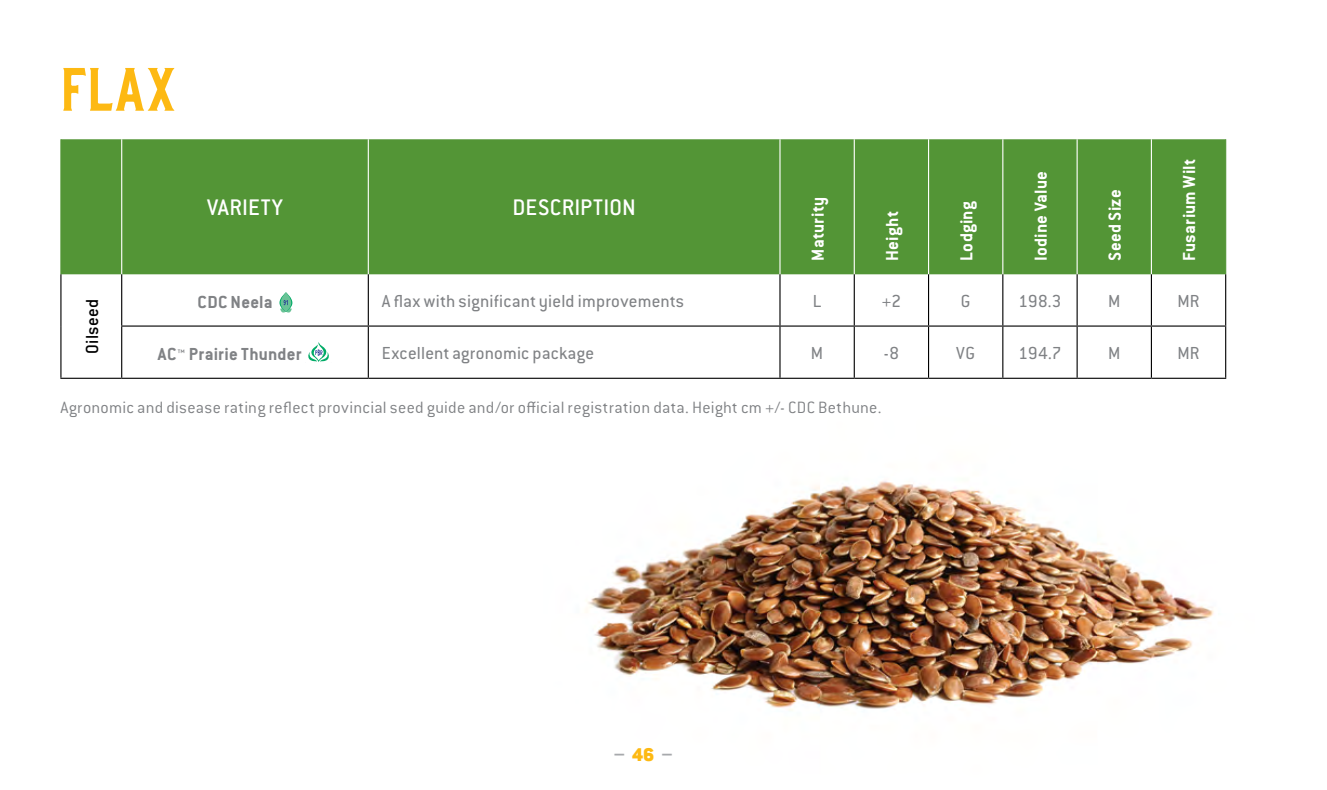
<style>
.page{position:relative;width:1327px;height:790px;background:#fff}
.page>*{position:absolute;margin:0;border:0;box-sizing:border-box;transform-origin:0 0}
.t1{font:56.25px "Gin";color:#fdb913}
.t2{font:500 24.75px "Conduit ITC Pro";letter-spacing:.01em;color:#fff}
.t3{font:700 20.25px "Conduit ITC Pro";color:#a7a9ac}
.t4{font:19.12px "Conduit ITC Pro";letter-spacing:.015em;color:#808285}
.t5{font:700 19.12px "Conduit ITC Pro";letter-spacing:.01em;color:#fff}
.t6{font:700 19.12px "Conduit ITC Pro";letter-spacing:.01em;color:#808285}
.t7{font:500 19.12px "Conduit ITC Pro";letter-spacing:.015em;color:#000}
.t8{font:300 18px "Conduit ITC Pro";letter-spacing:.015em;color:#808285}
.s1{font-weight:900;color:#fdb913}
</style>
<div class="page">
<img style="left:543px;top:337px;width:684px;height:374px">
<div style="left:61px;top:139px;width:1164px;height:135px;background:#539536"></div>
<hr style="left:121px;top:139px;width:1px;height:135px;background:#fff">
<hr style="left:368px;top:139px;width:1px;height:135px;background:#fff">
<hr style="left:779px;top:139px;width:1px;height:135px;background:#fff">
<hr style="left:853px;top:139px;width:1px;height:135px;background:#fff">
<hr style="left:928px;top:139px;width:1px;height:135px;background:#fff">
<hr style="left:1002px;top:139px;width:1px;height:135px;background:#fff">
<hr style="left:1076px;top:139px;width:1px;height:135px;background:#fff">
<hr style="left:1150px;top:139px;width:1px;height:135px;background:#fff">
<hr style="left:60px;top:139px;width:1px;height:135px;background:#539536">
<hr style="left:1225px;top:139px;width:1px;height:135px;background:#539536">
<hr style="left:60px;top:274px;width:1px;height:52px;background:#000">
<hr style="left:60px;top:326px;width:1px;height:52px;background:#000">
<hr style="left:60px;top:378px;width:62px;height:1px;background:#000">
<hr style="left:121px;top:274px;width:1px;height:51px;background:#000">
<hr style="left:368px;top:274px;width:1px;height:51px;background:#000">
<hr style="left:779px;top:274px;width:1px;height:51px;background:#000">
<hr style="left:853px;top:274px;width:1px;height:51px;background:#000">
<hr style="left:928px;top:274px;width:1px;height:51px;background:#000">
<hr style="left:1002px;top:274px;width:1px;height:51px;background:#000">
<hr style="left:1076px;top:274px;width:1px;height:51px;background:#000">
<hr style="left:1150px;top:274px;width:1px;height:51px;background:#000">
<hr style="left:1225px;top:274px;width:1px;height:51px;background:#000">
<hr style="left:121px;top:325px;width:247px;height:2px;background:#000">
<hr style="left:121px;top:327px;width:1px;height:51px;background:#000">
<hr style="left:368px;top:325px;width:412px;height:2px;background:#000">
<hr style="left:368px;top:327px;width:1px;height:51px;background:#000">
<hr style="left:780px;top:325px;width:74px;height:2px;background:#000">
<hr style="left:779px;top:327px;width:1px;height:51px;background:#000">
<hr style="left:854px;top:325px;width:74px;height:2px;background:#000">
<hr style="left:853px;top:327px;width:1px;height:51px;background:#000">
<hr style="left:928px;top:325px;width:74px;height:2px;background:#000">
<hr style="left:928px;top:327px;width:1px;height:51px;background:#000">
<hr style="left:1002px;top:325px;width:75px;height:2px;background:#000">
<hr style="left:1002px;top:327px;width:1px;height:51px;background:#000">
<hr style="left:1077px;top:325px;width:74px;height:2px;background:#000">
<hr style="left:1076px;top:327px;width:1px;height:51px;background:#000">
<hr style="left:1151px;top:325px;width:75px;height:2px;background:#000">
<hr style="left:1150px;top:327px;width:1px;height:51px;background:#000">
<hr style="left:1225px;top:327px;width:1px;height:51px;background:#000">
<hr style="left:122px;top:378px;width:246px;height:1px;background:#000">
<hr style="left:368px;top:378px;width:412px;height:1px;background:#000">
<hr style="left:780px;top:378px;width:74px;height:1px;background:#000">
<hr style="left:854px;top:378px;width:74px;height:1px;background:#000">
<hr style="left:928px;top:378px;width:74px;height:1px;background:#000">
<hr style="left:1002px;top:378px;width:75px;height:1px;background:#000">
<hr style="left:1077px;top:378px;width:74px;height:1px;background:#000">
<hr style="left:1151px;top:378px;width:75px;height:1px;background:#000">
<svg style="left:279px;top:292px;width:13px;height:20px"></svg>
<svg style="left:281px;top:292px;width:10px;height:20px"></svg>
<svg style="left:280px;top:300px;width:12px;height:12px"></svg>
<svg style="left:308px;top:342px;width:21px;height:20px"></svg>
<h1 class="t1" style="left:61px;top:50px;width:115px">FLAX</h1>
<h2 class="t2" style="left:207px;top:194px;width:78px">VARIETY</h2>
<h2 class="t2" style="left:512px;top:194px;width:125px">DESCRIPTION</h2>
<p class="t5" style="left:806px;top:261px;width:65px;rotate:-90deg">Maturity</p>
<p class="t5" style="left:881px;top:261px;width:51px;rotate:-90deg">Height</p>
<p class="t5" style="left:955px;top:261px;width:61px;rotate:-90deg">Lodging</p>
<p class="t5" style="left:1029px;top:261px;width:91px;rotate:-90deg">Iodine Value</p>
<p class="t5" style="left:1103px;top:261px;width:73px;rotate:-90deg">Seed Size</p>
<p class="t5" style="left:1178px;top:261px;width:103px;rotate:-90deg">Fusarium Wilt</p>
<p class="t7" style="left:81px;top:354px;width:56px;rotate:-90deg">Oilseed</p>
<p class="t6" style="left:198px;top:291px;width:77px">CDC Neela</p>
<p class="t4" style="left:382px;top:290px;width:304px">A flax with significant yield improvements</p>
<p class="t4" style="left:813px;top:290px;width:10px">L</p>
<p class="t4" style="left:881px;top:290px;width:21px">+2</p>
<p class="t4" style="left:960px;top:290px;width:11px">G</p>
<p class="t4" style="left:1018px;top:290px;width:45px">198.3</p>
<p class="t4" style="left:1108px;top:290px;width:14px">M</p>
<p class="t4" style="left:1177px;top:290px;width:24px">MR</p>
<p class="t6" style="left:158px;top:343px;width:145px">AC™ Prairie Thunder</p>
<p class="t4" style="left:382px;top:342px;width:214px">Excellent agronomic package</p>
<p class="t4" style="left:811px;top:342px;width:14px">M</p>
<p class="t4" style="left:883px;top:342px;width:17px">-8</p>
<p class="t4" style="left:956px;top:342px;width:20px">VG</p>
<p class="t4" style="left:1018px;top:342px;width:45px">194.7</p>
<p class="t4" style="left:1108px;top:342px;width:14px">M</p>
<p class="t4" style="left:1177px;top:342px;width:24px">MR</p>
<p class="t8" style="left:60px;top:397px;width:822px">Agronomic and disease rating reflect provincial seed guide and/or official registration data. Height cm +/- CDC Bethune.</p>
<p class="t3" style="left:613px;top:743px;width:61px">– <span class="s1">46</span> –</p>
</div>
